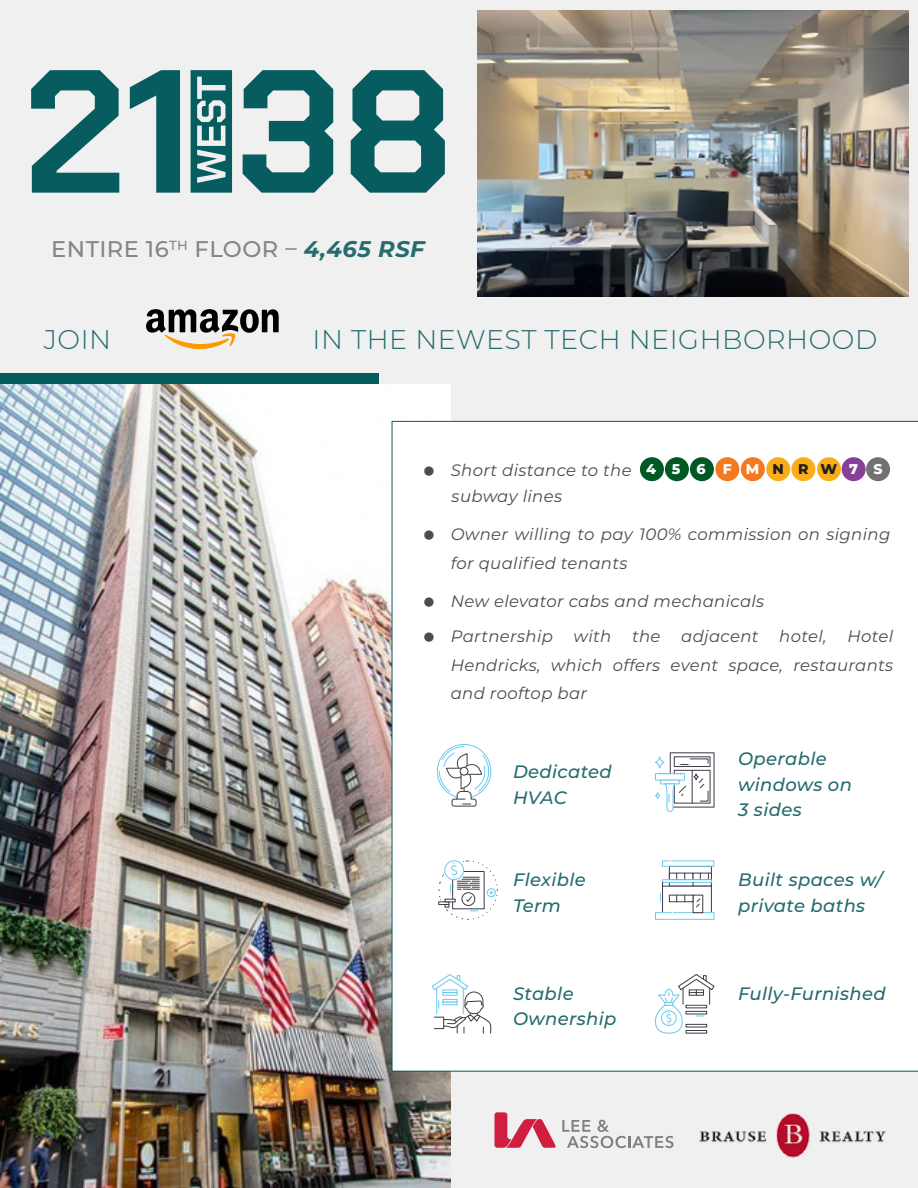
<style>
.page{position:relative;width:918px;height:1188px;background:#f0f0f0}
.page>*{position:absolute;margin:0;border:0;box-sizing:border-box;transform-origin:0 0}
.Subheader{font:300 27px "Montserrat";letter-spacing:.02em;color:#256c6e}
.Subheader-2{font:500 22.65px "Montserrat";letter-spacing:.02em;color:#858585}
.Subheader-3{font:italic 500 18px/25.5px "Montserrat";letter-spacing:.02em;color:#256c6e}
.Body_Bullets{font:italic 16.5px/28.5px "Montserrat";letter-spacing:.02em;color:#4b4c4d}
.Subheader-4{font:800 14.1px "Montserrat";color:#fff}
.Subheader-5{font:800 14.1px "Montserrat";color:#231f20}
.s1{font-weight:700;font-style:italic;color:#256c6e}
</style>
<div class="page">
<img style="left:0;top:384px;width:451px;height:804px">
<div style="left:392px;top:421px;width:526px;height:650px;background:#fff"></div>
<img style="left:477px;top:11px;width:431px;height:286px">
<svg style="left:562px;top:1120px;width:112px;height:28px"></svg>
<svg style="left:494px;top:1112px;width:62px;height:36px"></svg>
<img style="left:699px;top:1113px;width:187px;height:45px">
<svg style="left:31px;top:70px;width:149px;height:123px"></svg>
<svg style="left:243px;top:70px;width:202px;height:123px"></svg>
<svg style="left:191px;top:70px;width:41px;height:123px"></svg>
<div style="left:640px;top:457px;width:24px;height:24px;background:#005824;border-radius:50%"></div>
<div style="left:665px;top:457px;width:24px;height:24px;background:#005824;border-radius:50%"></div>
<div style="left:690px;top:457px;width:24px;height:24px;background:#005824;border-radius:50%"></div>
<div style="left:715px;top:457px;width:24px;height:24px;background:#f47921;border-radius:50%"></div>
<div style="left:741px;top:457px;width:24px;height:24px;background:#f47921;border-radius:50%"></div>
<div style="left:766px;top:457px;width:24px;height:24px;background:#faad19;border-radius:50%"></div>
<div style="left:791px;top:457px;width:24px;height:24px;background:#faad19;border-radius:50%"></div>
<div style="left:817px;top:457px;width:24px;height:24px;background:#faad19;border-radius:50%"></div>
<div style="left:842px;top:457px;width:24px;height:24px;background:#864098;border-radius:50%"></div>
<div style="left:866px;top:457px;width:24px;height:24px;background:#717271;border-radius:50%"></div>
<div style="left:437px;top:744px;width:54px;height:54px;border:1px solid #69c9f2;border-radius:50%"></div>
<svg style="left:439px;top:746px;width:51px;height:61px"></svg>
<svg style="left:438px;top:860px;width:60px;height:60px"></svg>
<svg style="left:431px;top:973px;width:61px;height:61px"></svg>
<div style="left:434px;top:1017px;width:10px;height:12px;background:#fff;border:1px solid #3d3b45"></div>
<svg style="left:655px;top:752px;width:60px;height:60px"></svg>
<svg style="left:655px;top:860px;width:60px;height:60px"></svg>
<svg style="left:654px;top:973px;width:61px;height:61px"></svg>
<svg style="left:146px;top:309px;width:133px;height:40px"></svg>
<p class="Subheader-2" style="left:51px;top:234px;width:375px">ENTIRE 16<sup>TH</sup> FLOOR – <span class="s1">4,465 RSF</span></p>
<p class="Subheader" style="left:44px;top:321px;width:69px">JOIN</p>
<p class="Subheader" style="left:313px;top:321px;width:566px">IN THE NEWEST TECH NEIGHBORHOOD</p>
<p class="Body_Bullets" style="left:451px;top:455px;width:183px">Short distance to the</p>
<p class="Body_Bullets" style="left:452px;top:482px;width:112px">subway lines</p>
<p class="Body_Bullets" style="left:451px;top:520px;width:441px">Owner willing to pay 100% commission on signing for qualified tenants</p>
<p class="Body_Bullets" style="left:451px;top:586px;width:315px">New elevator cabs and mechanicals</p>
<p class="Body_Bullets" style="left:451px;top:621px;width:104px">Partnership</p>
<p class="Body_Bullets" style="left:574px;top:621px;width:39px">with</p>
<p class="Body_Bullets" style="left:632px;top:621px;width:30px">the</p>
<p class="Body_Bullets" style="left:681px;top:621px;width:79px">adjacent</p>
<p class="Body_Bullets" style="left:779px;top:621px;width:49px">hotel,</p>
<p class="Subheader-4" style="left:646px;top:458px;width:11px">4</p>
<p class="Subheader-4" style="left:672px;top:458px;width:10px">5</p>
<p class="Subheader-4" style="left:697px;top:458px;width:11px">6</p>
<p class="Subheader-4" style="left:723px;top:458px;width:11px">F</p>
<p class="Subheader-4" style="left:746px;top:458px;width:15px">M</p>
<p class="Subheader-5" style="left:772px;top:458px;width:13px">N</p>
<p class="Subheader-5" style="left:798px;top:458px;width:12px">R</p>
<p class="Subheader-5" style="left:820px;top:458px;width:18px">W</p>
<p class="Subheader-4" style="left:849px;top:458px;width:10px">7</p>
<p class="Subheader-4" style="left:873px;top:458px;width:11px">S</p>
<p class="Body_Bullets" style="left:451px;top:621px;width:444px;text-align:justify;text-indent:397px">Hotel Hendricks, which offers event space, restaurants and rooftop bar</p>
<p class="Subheader-3" style="left:513px;top:758px;width:100px">Dedicated<br>HVAC</p>
<p class="Subheader-3" style="left:513px;top:866px;width:74px">Flexible<br>Term</p>
<p class="Subheader-3" style="left:513px;top:980px;width:105px">Stable<br>Ownership</p>
<p class="Subheader-3" style="left:738px;top:745px;width:115px">Operable windows on<br>3 sides</p>
<p class="Subheader-3" style="left:738px;top:866px;width:145px">Built spaces w/ private baths</p>
<p class="Subheader-3" style="left:738px;top:980px;width:149px">Fully-Furnished</p>
</div>
